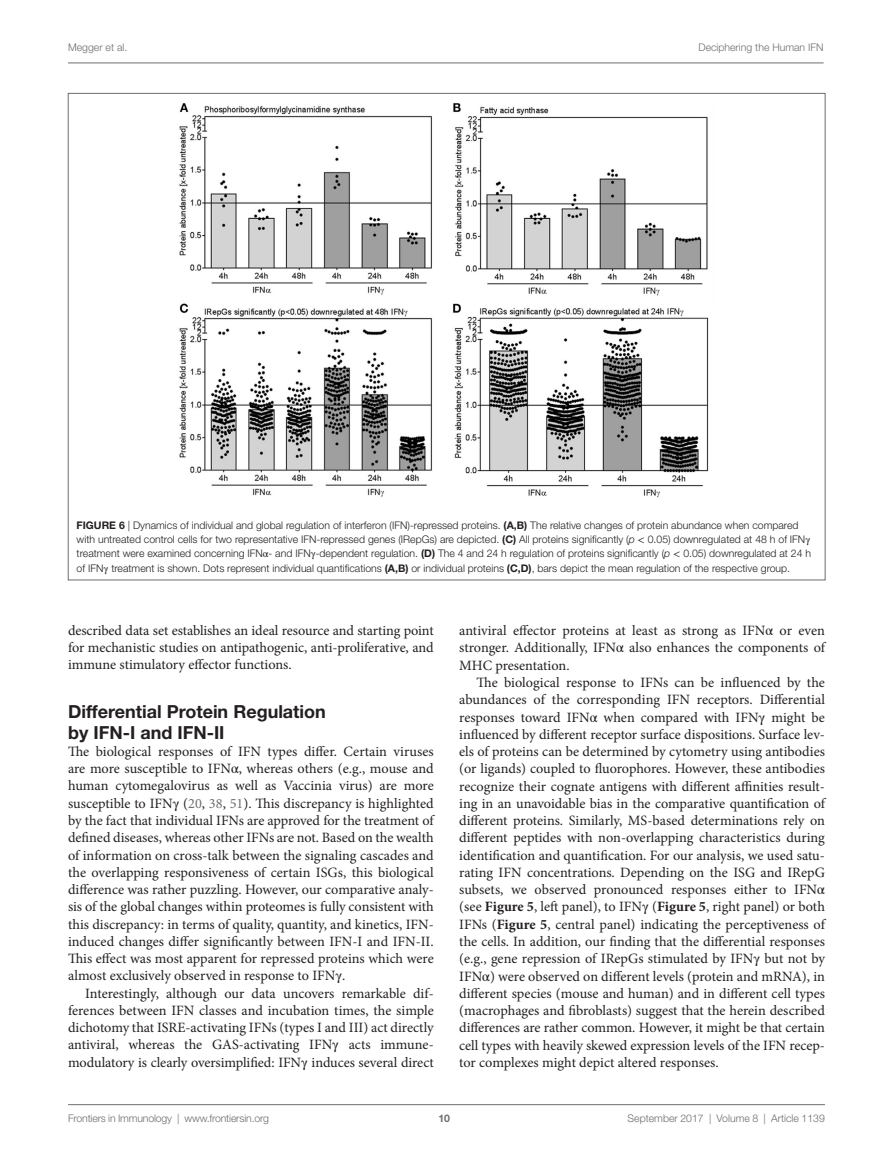
<style>
.page{position:relative;width:893px;height:1170px;background:#fff}
.page>*{position:absolute;margin:0;border:0;box-sizing:border-box;transform-origin:0 0}
.t1{font:700 18px/21px "Helvetica Neue LT Std";color:#231f20}
.t2{font:14.25px/17.2px "Minion Pro";letter-spacing:-.005em;color:#231f20;text-align:justify}
.t3{font:300 10.5px/14.2px "Helvetica Neue LT Std";color:#231f20}
.t4{font:300 10.5px "Helvetica Neue LT Std";color:#6c6d70}
.t5{font:700 10.5px "Helvetica Neue LT Std";color:#6c6d70}
.s1{font-weight:700}
.s2{font-style:italic}
.s3{font-family:"STIX General";font-weight:400}
.s4{font-family:"STIX General"}
.s5{color:#6c6d70}
</style>
<div class="page">
<img style="left:179px;top:103px;width:530px;height:395px">
<hr style="left:68px;top:63px;width:756px;height:1px;background:#6c6d70">
<hr style="left:68px;top:1104px;width:757px;height:1px;background:#6c6d70">
<p class="t4" style="left:68px;top:41px;width:61px">Megger et al.</p>
<p class="t4" style="left:698px;top:41px;width:127px">Deciphering the Human IFN</p>
<p class="t3" style="left:77px;top:517px;width:736px"><span class="s1">Figure 6</span> | Dynamics of individual and global regulation of interferon (IFN)-repressed proteins. <span class="s1">(A,B)</span> The relative changes of protein abundance when compared with untreated control cells for two representative IFN-repressed genes (IRepGs) are depicted. <span class="s1">(C)</span> All proteins significantly (<span class="s2">p</span> <span class="s3">&lt;</span> 0.05) downregulated at 48 h of IFN<span class="s3">γ </span>treatment were examined concerning IFN<span class="s3">α</span>- and IFN<span class="s3">γ</span>-dependent regulation. <span class="s1">(D)</span> The 4 and 24 h regulation of proteins significantly (<span class="s2">p</span> <span class="s3">&lt;</span> 0.05) downregulated at 24 h of IFN<span class="s3">γ</span> treatment is shown. Dots represent individual quantifications <span class="s1">(A,B)</span> or individual proteins <span class="s1">(C,D)</span>, bars depict the mean regulation of the respective group.</p>
<p class="t2" style="left:68px;top:621px;width:367px">described data set establishes an ideal resource and starting point for mechanistic studies on antipathogenic, anti-proliferative, and immune stimulatory effector functions.</p>
<p class="t1" style="left:68px;top:700px;width:259px">Differential Protein Regulation by IFN-I and IFN-II</p>
<p class="t2" style="left:68px;top:742px;width:367px">The biological responses of IFN types differ. Certain viruses are more susceptible to IFN<span class="s4">α</span>, whereas others (e.g., mouse and human cytomegalovirus as well as Vaccinia virus) are more susceptible to IFN<span class="s4">γ</span> (<span class="s5">20</span>, <span class="s5">38</span>, <span class="s5">51</span>). This discrepancy is highlighted by the fact that individual IFNs are approved for the treatment of defined diseases, whereas other IFNs are not. Based on the wealth of information on cross-talk between the signaling cascades and the overlapping responsiveness of certain ISGs, this biological difference was rather puzzling. However, our comparative analy&shy;sis of the global changes within proteomes is fully consistent with this discrepancy: in terms of quality, quantity, and kinetics, IFN&shy;induced changes differ significantly between IFN-I and IFN-II.<br>This effect was most apparent for repressed proteins which were almost exclusively observed in response to IFN<span class="s4">γ</span>.</p>
<p class="t2" style="left:68px;top:984px;width:367px;text-indent:17px">Interestingly, although our data uncovers remarkable dif&shy;ferences between IFN classes and incubation times, the simple dichotomy that ISRE-activating IFNs (types I and III) act directly antiviral, whereas the GAS-activating IFN<span class="s4">γ</span> acts immune&shy;modulatory is clearly oversimplified: IFN<span class="s4">γ</span> induces several direct</p>
<p class="t2" style="left:459px;top:622px;width:367px">antiviral effector proteins at least as strong as IFN<span class="s4">α</span> or even stronger. Additionally, IFN<span class="s4">α</span> also enhances the components of MHC presentation.</p>
<p class="t2" style="left:459px;top:673px;width:367px;text-indent:17px">The biological response to IFNs can be influenced by the abundances of the corresponding IFN receptors. Differential responses toward IFN<span class="s4">α</span> when compared with IFN<span class="s4">γ</span> might be influenced by different receptor surface dispositions. Surface lev&shy;els of proteins can be determined by cytometry using antibodies (or ligands) coupled to fluorophores. However, these antibodies recognize their cognate antigens with different affinities result&shy;ing in an unavoidable bias in the comparative quantification of different proteins. Similarly, MS-based determinations rely on different peptides with non-overlapping characteristics during identification and quantification. For our analysis, we used satu&shy;rating IFN concentrations. Depending on the ISG and IRepG subsets, we observed pronounced responses either to IFN<span class="s4">α </span>(see <span class="s1">Figure 5</span>, left panel), to IFN<span class="s4">γ</span> (<span class="s1">Figure 5</span>, right panel) or both IFNs (<span class="s1">Figure 5</span>, central panel) indicating the perceptiveness of the cells. In addition, our finding that the differential responses (e.g., gene repression of IRepGs stimulated by IFN<span class="s4">γ</span> but not by IFN<span class="s4">α</span>) were observed on different levels (protein and mRNA), in different species (mouse and human) and in different cell types (macrophages and fibroblasts) suggest that the herein described differences are rather common. However, it might be that certain cell types with heavily skewed expression levels of the IFN recep&shy;tor complexes might depict altered responses.</p>
<p class="t4" style="left:68px;top:1111px;width:203px">Frontiers in Immunology | www.frontiersin.org</p>
<p class="t4" style="left:628px;top:1111px;width:199px">September 2017 | Volume 8 | Article 1139</p>
<p class="t5" style="left:439px;top:1111px;width:13px">10</p>
</div>
